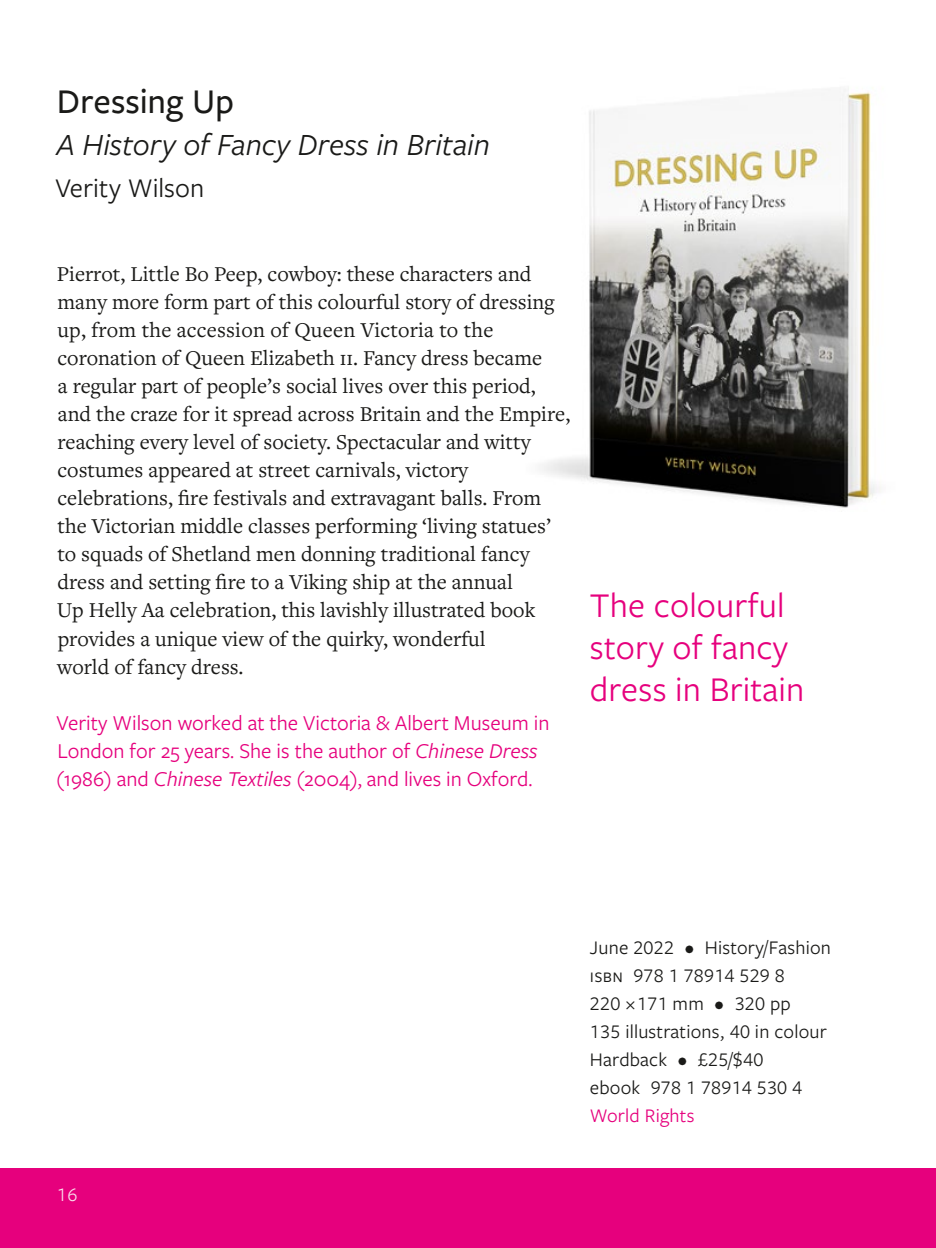
<style>
.page{position:relative;width:936px;height:1248px;background:#fff}
.page>*{position:absolute;margin:0;border:0;box-sizing:border-box;transform-origin:0 0}
.t1{font:36px/42px "Freight Sans Pro";letter-spacing:.005em;color:#e6007d}
.t2{font:500 36px "Freight Sans Pro";color:#1a1a18}
.t3{font:italic 32px "Freight Sans Pro";color:#1a1a18}
.t4{font:28px "Freight Sans Pro";color:#1a1a18}
.t5{font:22px/28px "Freight Text Pro";color:#1a1a18}
.t6{font:22px/28px "Freight Sans Pro";color:#e6007d}
.t7{font:20px/28px "Freight Sans Pro";letter-spacing:.01em;color:#1a1a18}
.t8{font:20px "Freight Sans Pro";letter-spacing:.01em;color:#e6007d}
.t9{font:20px "Freight Sans Pro";color:#fadceb}
.s1{font-style:italic}
</style>
<div class="page">
<img style="left:542px;top:87px;width:339px;height:421px">
<div style="left:0;top:1168px;width:935px;height:79px;background:#e6007d"></div>
<h1 class="t2" style="left:57px;top:77px;width:179px">Dressing Up</h1>
<h2 class="t3" style="left:56px;top:124px;width:435px">A History of Fancy Dress in Britain</h2>
<p class="t4" style="left:55px;top:169px;width:150px">Verity Wilson</p>
<p class="t5" style="left:57px;top:259px;width:515px">Pierrot, Little Bo Peep, cowboy: these characters and many more form part of this colourful story of dressing up, from the accession of Queen Victoria to the coronation of Queen Elizabeth ii . Fancy dress became<br>a regular part of people’s social lives over this period, and the craze for it spread across Britain and the Empire, reaching every level of society. Spectacular and witty costumes appeared at street carnivals, victory celebrations, fire festivals and extravagant balls. From the Victorian middle classes performing ‘living statues’ to squads of Shetland men donning traditional fancy dress and setting fire to a Viking ship at the annual<br>Up Helly Aa celebration, this lavishly illustrated book provides a unique view of the quirky, wonderful<br>world of fancy dress.</p>
<p class="t6" style="left:56px;top:707px;width:495px">Verity Wilson worked at the Victoria &amp; Albert Museum in<br>London for 25 years. She is the author of <span class="s1">Chinese Dress </span>(1986) and <span class="s1">Chinese Textiles</span> (2004), and lives in Oxford.</p>
<h1 class="t1" style="left:590px;top:583px;width:216px">The colourful story of fancy dress in Britain</h1>
<p class="t9" style="left:57px;top:1180px;width:22px">16</p>
<p class="t7" style="left:590px;top:932px;width:242px">June 2022 • History/Fashion isbn 978 1 78914 529 8<br>220 × 171 mm • 320 pp<br>135 illustrations, 40 in colour<br>Hardback • £25/$40<br>ebook 978 1 78914 530 4</p>
<p class="t8" style="left:590px;top:1101px;width:106px">World Rights</p>
</div>
